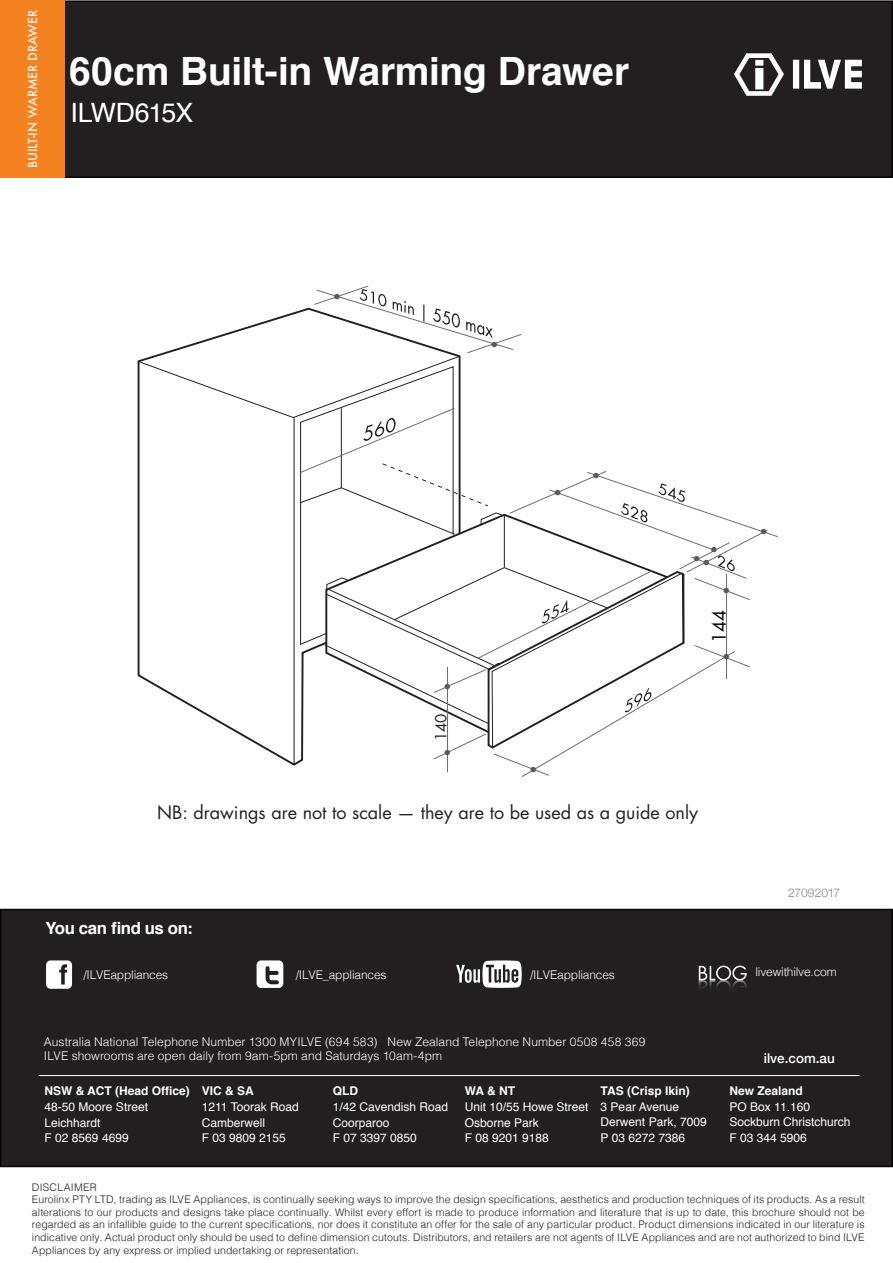
<style>
.page{position:relative;width:893px;height:1263px;background:#fff}
.page>*{position:absolute;margin:0;border:0;box-sizing:border-box;transform-origin:0 0}
.t1{font:700 39px "Helvetica";letter-spacing:-.01em;color:#fff}
.t2{font:26.7px "Helvetica";letter-spacing:-.03em;color:#fff}
.t3{font:18px "Futura Std";color:#231f20}
.t4{font:18px "Futura Std";color:#040503}
.t5{font:700 16.8px "Helvetica";letter-spacing:-.025em;color:#fff}
.t6{font:15px "Futura Std";color:#231f20}
.t7{font:14.4px "Futura Std";color:#5b595c}
.t8{font:500 13.5px "Helvetica Neue";color:#fff}
.t9{font:12px/15.8px "Helvetica";color:#fff}
.t10{font:300 12px/14.4px "Helvetica";letter-spacing:.005em;color:#fff}
.t11{font:300 12px "Helvetica";letter-spacing:-.015em;color:#fff}
.t12{font:700 12px "Helvetica";color:#fff}
.t13{font:500 12px "Futura";color:#fff}
.t14{font:300 12px "Helvetica Neue";letter-spacing:-.02em;color:#808285}
.t15{font:300 10.5px/12.6px "Helvetica";letter-spacing:.01em;color:#231f20}
</style>
<div class="page">
<svg style="left:137px;top:285px;width:641px;height:492px"></svg>
<div style="left:1px;top:909px;width:891px;height:257px;background:#231f20"></div>
<div style="left:0;top:909px;width:893px;height:258px;border:2px solid #070604"></div>
<hr style="left:39px;top:1075px;width:820px;height:1px;background:#fff">
<svg style="left:257px;top:960px;width:26px;height:28px"></svg>
<svg style="left:456px;top:960px;width:66px;height:28px"></svg>
<svg style="left:699px;top:965px;width:48px;height:23px"></svg>
<svg style="left:46px;top:960px;width:26px;height:29px"></svg>
<div style="left:1px;top:1px;width:891px;height:176px;background:#231f20"></div>
<div style="left:0;top:0;width:893px;height:178px;border:2px solid #070604"></div>
<svg style="left:734px;top:53px;width:128px;height:43px"></svg>
<div style="left:0;top:0;width:64px;height:178px;background:#f58220"></div>
<p class="t13" style="left:24px;top:168px;width:160px;rotate:-90deg">BUILT-IN WARMER DRAWER</p>
<h1 class="t1" style="left:69px;top:39px;width:562px">60cm Built-in Warming Drawer</h1>
<h2 class="t2" style="left:70px;top:92px;width:124px">ILWD615X</h2>
<h3 class="t7" style="left:333px;top:288px;width:10px">•</h3>
<h3 class="t7" style="left:490px;top:335px;width:10px">•</h3>
<h3 class="t7" style="left:443px;top:678px;width:10px">•</h3>
<h3 class="t6" style="left:431px;top:741px;width:29px;rotate:-90deg">140</h3>
<h3 class="t7" style="left:443px;top:743px;width:10px">•</h3>
<h3 class="t7" style="left:553px;top:483px;width:10px">•</h3>
<h3 class="t7" style="left:592px;top:466px;width:10px">•</h3>
<h3 class="t7" style="left:529px;top:761px;width:10px">•</h3>
<h3 class="t7" style="left:710px;top:540px;width:10px">•</h3>
<h3 class="t7" style="left:693px;top:551px;width:19px">••</h3>
<h3 class="t7" style="left:722px;top:581px;width:10px">•</h3>
<h3 class="t4" style="left:708px;top:643px;width:35px;rotate:-90deg">144</h3>
<h3 class="t7" style="left:722px;top:647px;width:10px">•</h3>
<h3 class="t3" style="left:157px;top:801px;width:542px">NB: drawings are not to scale — they are to be used as a guide only</h3>
<h3 class="t7" style="left:759px;top:522px;width:10px">•</h3>
<p class="t14" style="left:788px;top:883px;width:54px">27092017</p>
<h3 class="t5" style="left:45px;top:914px;width:149px">You can find us on:</h3>
<p class="t11" style="left:83px;top:965px;width:86px">/ILVEappliances</p>
<p class="t11" style="left:296px;top:965px;width:92px">/ILVE_appliances</p>
<p class="t11" style="left:530px;top:964px;width:86px">/ILVEappliances</p>
<p class="t11" style="left:755px;top:962px;width:83px">livewithilve.com</p>
<p class="t10" style="left:44px;top:1033px;width:603px">Australia National Telephone Number 1300 MYILVE (694 583) New Zealand Telephone Number 0508 458 369<br>ILVE showrooms are open daily from 9am-5pm and Saturdays 10am-4pm</p>
<p class="t12" style="left:45px;top:1081px;width:147px">NSW &amp; ACT (Head Office)</p>
<p class="t9" style="left:45px;top:1099px;width:105px">48-50 Moore Street<br>Leichhardt<br>F 02 8569 4699</p>
<p class="t12" style="left:202px;top:1081px;width:54px">VIC &amp; SA</p>
<p class="t9" style="left:202px;top:1099px;width:98px">1211 Toorak Road<br>Camberwell<br>F 03 9809 2155</p>
<p class="t12" style="left:333px;top:1081px;width:27px">QLD</p>
<p class="t9" style="left:333px;top:1099px;width:117px">1/42 Cavendish Road<br>Coorparoo<br>F 07 3397 0850</p>
<p class="t12" style="left:465px;top:1081px;width:52px">WA &amp; NT</p>
<p class="t9" style="left:465px;top:1099px;width:125px">Unit 10/55 Howe Street<br>Osborne Park<br>F 08 9201 9188</p>
<p class="t12" style="left:601px;top:1081px;width:91px">TAS (Crisp Ikin)</p>
<p class="t9" style="left:601px;top:1099px;width:108px">3 Pear Avenue<br>Derwent Park, 7009<br>P 03 6272 7386</p>
<p class="t8" style="left:764px;top:1047px;width:73px">ilve.com.au</p>
<p class="t12" style="left:730px;top:1081px;width:75px">New Zealand</p>
<p class="t9" style="left:730px;top:1099px;width:122px">PO Box 11.160<br>Sockburn Christchurch<br>F 03 344 5906</p>
<p class="t15" style="left:32px;top:1180px;width:834px">DISCLAIMER<br>Eurolinx PTY LTD, trading as ILVE Appliances, is continually seeking ways to improve the design specifications, aesthetics and production techniques of its products. As a result alterations to our products and designs take place continually. Whilst every effort is made to produce information and literature that is up to date, this brochure should not be regarded as an infallible guide to the current specifications, nor does it constitute an offer for the sale of any particular product. Product dimensions indicated in our literature is indicative only. Actual product only should be used to define dimension cutouts. Distributors, and retailers are not agents of ILVE Appliances and are not authorized to bind ILVE Appliances by any express or implied undertaking or representation.</p>
</div>
